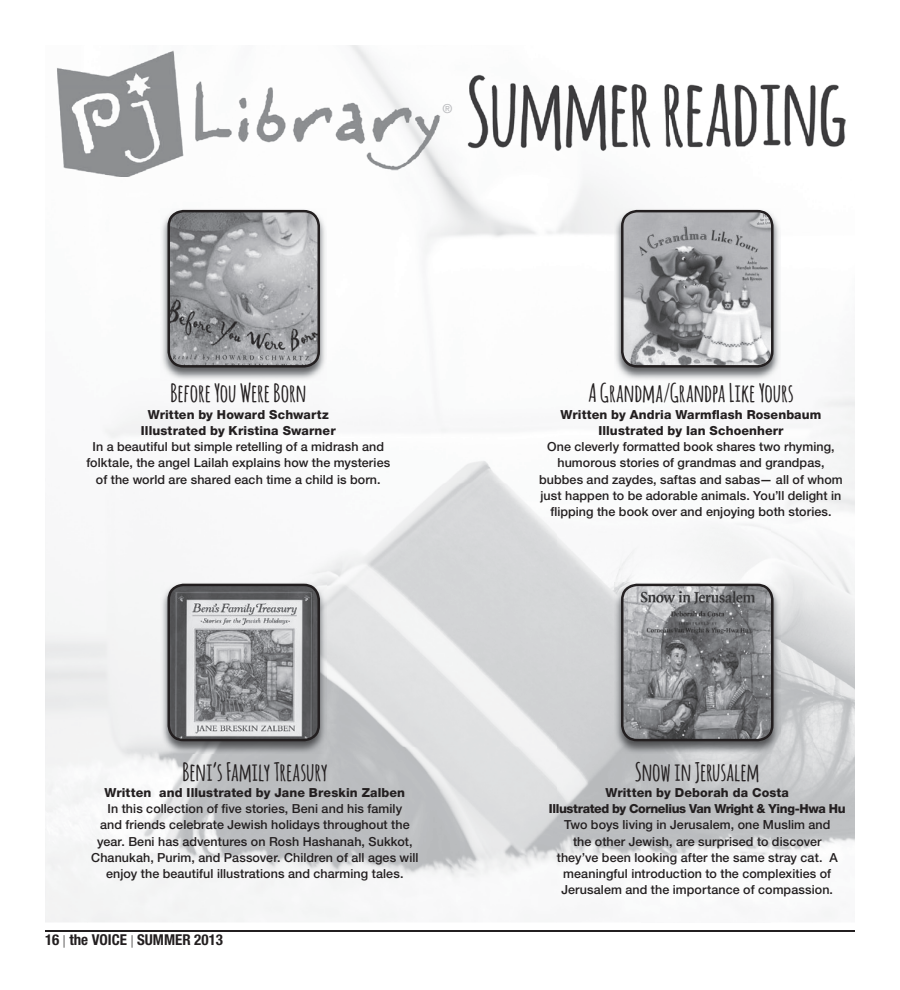
<style>
.page{position:relative;width:900px;height:990px;background:#fff}
.page>*{position:absolute;margin:0;border:0;box-sizing:border-box;transform-origin:0 0}
.t1{font:700 25px "Amatic";letter-spacing:.015em;color:#231f20}
.t2{font:700 condensed 15px "Helvetica Neue LT Std";color:#231f20}
.t3{font:500 12.5px/16.2px "Helvetica Neue LT Std";letter-spacing:.005em;color:#231f20;text-align:center}
.t4{font:800 12.5px/16.2px "Helvetica Neue LT Std";letter-spacing:.01em;color:#231f20;text-align:center}
.t5{font:800 12.5px/16.2px "Helvetica Neue LT Std";letter-spacing:-.03em;color:#231f20;text-align:center}
.t6{font:500 12.5px "Helvetica Neue LT Std";color:#bcbdc0}
.s1{font-weight:300;font-stretch:normal;font-size:12.5px}
</style>
<div class="page">
<hr style="left:45px;top:930px;width:810px;height:2px;background:#231f20">
<img style="left:813px;top:119px;width:42px;height:798px">
<div style="left:87px;top:290px;width:86px;height:632px;background:#f6f6f7"></div>
<img style="left:556px;top:220px;width:86px;height:645px">
<img style="left:770px;top:342px;width:43px;height:516px">
<img style="left:173px;top:747px;width:384px;height:175px">
<img style="left:642px;top:754px;width:128px;height:105px">
<img style="left:161px;top:209px;width:166px;height:171px">
<svg style="left:167px;top:210px;width:153px;height:158px;background:#999a9d"></svg>
<img style="left:161px;top:582px;width:166px;height:172px">
<svg style="left:167px;top:584px;width:153px;height:157px;background:#8e8f91"></svg>
<img style="left:614px;top:209px;width:166px;height:171px">
<svg style="left:621px;top:210px;width:153px;height:158px;background:#9e9fa2"></svg>
<img style="left:614px;top:582px;width:166px;height:172px">
<svg style="left:621px;top:584px;width:153px;height:157px;background:#818284"></svg>
<img style="left:57px;top:50px;width:788px;height:127px">
<p class="t6" style="left:442px;top:101px;width:11px">®</p>
<h1 class="t1" style="left:170px;top:375px;width:137px">Before You Were Born</h1>
<p class="t4" style="left:141px;top:406px;width:196px">Written by Howard Schwartz<br>Illustrated by Kristina Swarner</p>
<p class="t3" style="left:86px;top:438px;width:305px">In a beautiful but simple retelling of a midrash and folktale, the angel Lailah explains how the mysteries of the world are shared each time a child is born.</p>
<h1 class="t1" style="left:182px;top:753px;width:146px">Beni’s Family Treasury</h1>
<p class="t4" style="left:105px;top:784px;width:302px">Written and Illustrated by Jane Breskin Zalben</p>
<p class="t3" style="left:91px;top:800px;width:329px">In this collection of five stories, Beni and his family<br>and friends celebrate Jewish holidays throughout the year. Beni has adventures on Rosh Hashanah, Sukkot, Chanukah, Purim, and Passover. Children of all ages will enjoy the beautiful illustrations and charming tales.</p>
<p class="t2" style="left:45px;top:931px;width:180px">16 <span class="s1">|</span> the VOICE <span class="s1">|</span> SUMMER 2013</p>
<h1 class="t1" style="left:588px;top:375px;width:207px">A Grandma/Grandpa Like Yours</h1>
<p class="t4" style="left:561px;top:406px;width:262px">Written by Andria Warmflash Rosenbaum<br>Illustrated by Ian Schoenherr</p>
<p class="t3" style="left:539px;top:438px;width:305px">One cleverly formatted book shares two rhyming, humorous stories of grandmas and grandpas, bubbes and zaydes, saftas and sabas— all of whom just happen to be adorable animals. You’ll delight in flipping the book over and enjoying both stories.</p>
<h1 class="t1" style="left:635px;top:753px;width:125px">Snow in Jerusalem</h1>
<p class="t5" style="left:549px;top:784px;width:298px">Written by Deborah da Costa<br>Illustrated by Cornelius Van Wright &amp; Ying-Hwa Hu</p>
<p class="t3" style="left:557px;top:817px;width:283px">Two boys living in Jerusalem, one Muslim and the other Jewish, are surprised to discover they’ve been looking after the same stray cat. A meaningful introduction to the complexities of Jerusalem and the importance of compassion.</p>
</div>
